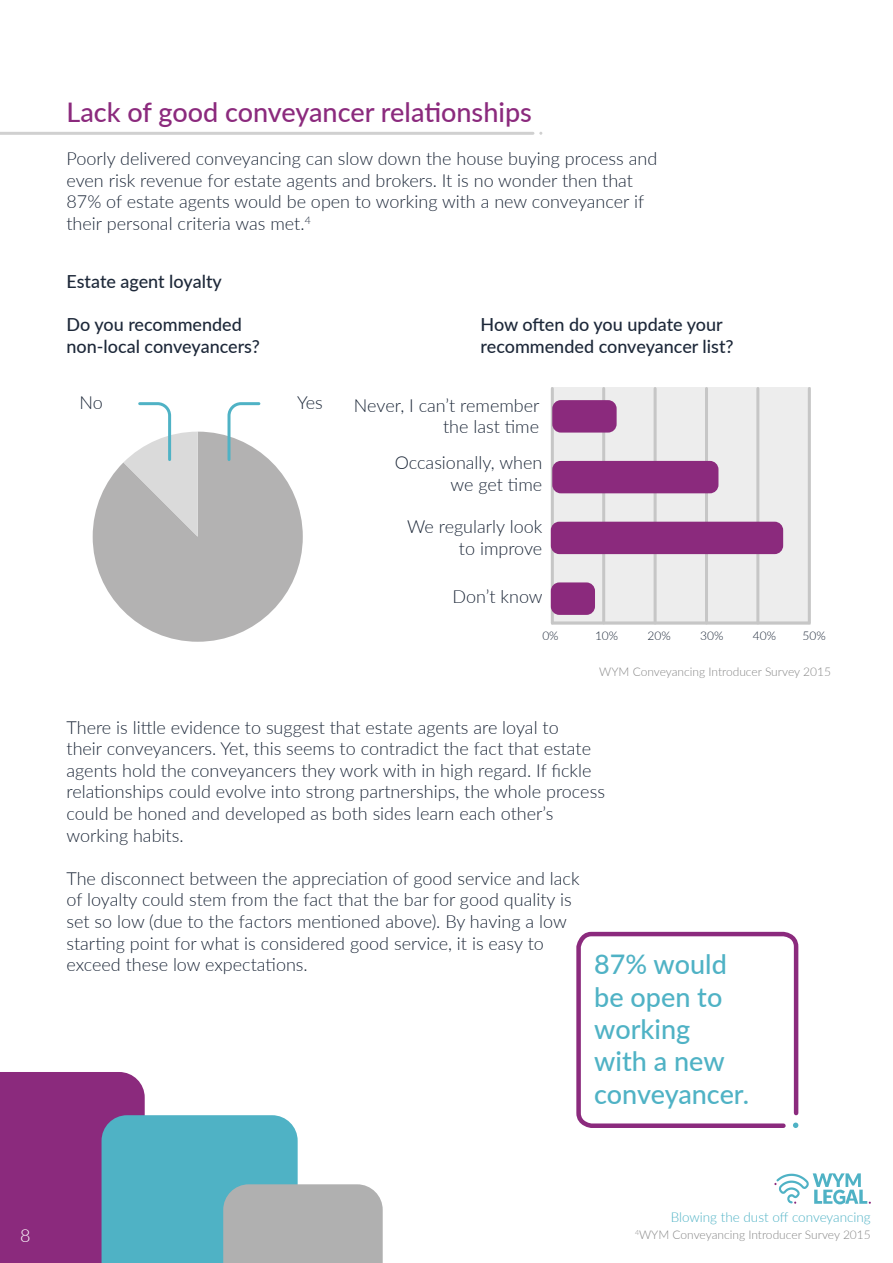
<style>
.page{position:relative;width:893px;height:1263px;background:#fff}
.page>*{position:absolute;margin:0;border:0;box-sizing:border-box;transform-origin:0 0}
.t1{font:500 27px/32.4px "Lato";color:#4fb2c5}
.t2{font:500 27px "Lato";color:#8b2a7d}
.t3{font:300 18px/21.6px "Lato";color:#1d2839}
.t4{font:500 18px/21.6px "Lato";color:#1d2839}
.t5{font:300 18px "Lato";color:#fff}
.t6{font:300 13.5px "Lato";color:#4fb2c5}
.t7{font:300 12px "Lato";color:#878787}
.t8{font:300 12px "Lato";color:#1d2839}
</style>
<div class="page">
<hr style="left:0;top:132px;width:533px;height:3px;background:#d0d0d0">
<svg style="left:93px;top:402px;width:210px;height:240px"></svg>
<div style="left:551px;top:387px;width:259px;height:237px;background:#ededed"></div>
<hr style="left:551px;top:388px;width:3px;height:235px;background:#c6c6c6">
<hr style="left:552px;top:621px;width:257px;height:3px;background:#c6c6c6">
<hr style="left:602px;top:388px;width:3px;height:235px;background:#c6c6c6">
<hr style="left:654px;top:388px;width:3px;height:235px;background:#c6c6c6">
<hr style="left:705px;top:388px;width:3px;height:235px;background:#c6c6c6">
<hr style="left:756px;top:388px;width:3px;height:235px;background:#c6c6c6">
<hr style="left:808px;top:388px;width:3px;height:235px;background:#c6c6c6">
<div style="left:551px;top:582px;width:44px;height:33px;background:#8b2a7d;border-radius:9px"></div>
<div style="left:551px;top:522px;width:232px;height:32px;background:#8b2a7d;border-radius:9px"></div>
<div style="left:552px;top:461px;width:166px;height:32px;background:#8b2a7d;border-radius:9px"></div>
<div style="left:552px;top:400px;width:65px;height:33px;background:#8b2a7d;border-radius:9px"></div>
<svg style="left:0;top:1072px;width:383px;height:191px"></svg>
<svg style="left:576px;top:931px;width:223px;height:197px"></svg>
<svg style="left:793px;top:1122px;width:5px;height:6px"></svg>
<svg style="left:774px;top:1173px;width:97px;height:31px"></svg>
<h1 class="t2" style="left:67px;top:93px;width:467px">Lack of good conveyancer relationships</h1>
<p class="t3" style="left:67px;top:147px;width:592px">Poorly delivered conveyancing can slow down the house buying process and even risk revenue for estate agents and brokers. It is no wonder then that 87% of estate agents would be open to working with a new conveyancer if their personal criteria was met.<sup>4</sup></p>
<p class="t4" style="left:67px;top:270px;width:157px">Estate agent loyalty</p>
<p class="t4" style="left:67px;top:313px;width:195px">Do you recommended non-local conveyancers?</p>
<p class="t4" style="left:481px;top:313px;width:255px">How often do you update your recommended conveyancer list?</p>
<p class="t3" style="left:79px;top:391px;width:25px">No</p>
<p class="t3" style="left:297px;top:391px;width:27px">Yes</p>
<p class="t3" style="left:354px;top:394px;width:187px;text-align:right">Never, I can’t remember the last time</p>
<p class="t3" style="left:395px;top:451px;width:149px;text-align:right">Occasionally, when we get time</p>
<p class="t3" style="left:407px;top:515px;width:137px;text-align:right">We regularly look to improve</p>
<p class="t3" style="left:453px;top:585px;width:92px">Don’t know</p>
<p class="t8" style="left:542px;top:627px;width:18px">0%</p>
<p class="t8" style="left:595px;top:627px;width:25px">10%</p>
<p class="t8" style="left:648px;top:627px;width:25px">20%</p>
<p class="t8" style="left:700px;top:627px;width:25px">30%</p>
<p class="t8" style="left:753px;top:627px;width:25px">40%</p>
<p class="t8" style="left:803px;top:627px;width:25px">50%</p>
<p class="t7" style="left:599px;top:663px;width:233px">WYM Conveyancing Introducer Survey 2015</p>
<p class="t3" style="left:66px;top:716px;width:540px">There is little evidence to suggest that estate agents are loyal to<br>their conveyancers. Yet, this seems to contradict the fact that estate agents hold the conveyancers they work with in high regard. If fickle relationships could evolve into strong partnerships, the whole process could be honed and developed as both sides learn each other’s working habits.</p>
<p class="t3" style="left:66px;top:867px;width:515px">The disconnect between the appreciation of good service and lack of loyalty could stem from the fact that the bar for good quality is set so low (due to the factors mentioned above). By having a low starting point for what is considered good service, it is easy to exceed these low expectations.</p>
<h1 class="t1" style="left:594px;top:947px;width:156px">87% would be open to working with a new conveyancer.</h1>
<p class="t5" style="left:20px;top:1222px;width:12px">8</p>
<p class="t6" style="left:671px;top:1208px;width:202px">Blowing the dust off conveyancing</p>
<p class="t7" style="left:635px;top:1226px;width:237px"><sup>4</sup>WYM Conveyancing Introducer Survey 2015</p>
</div>
